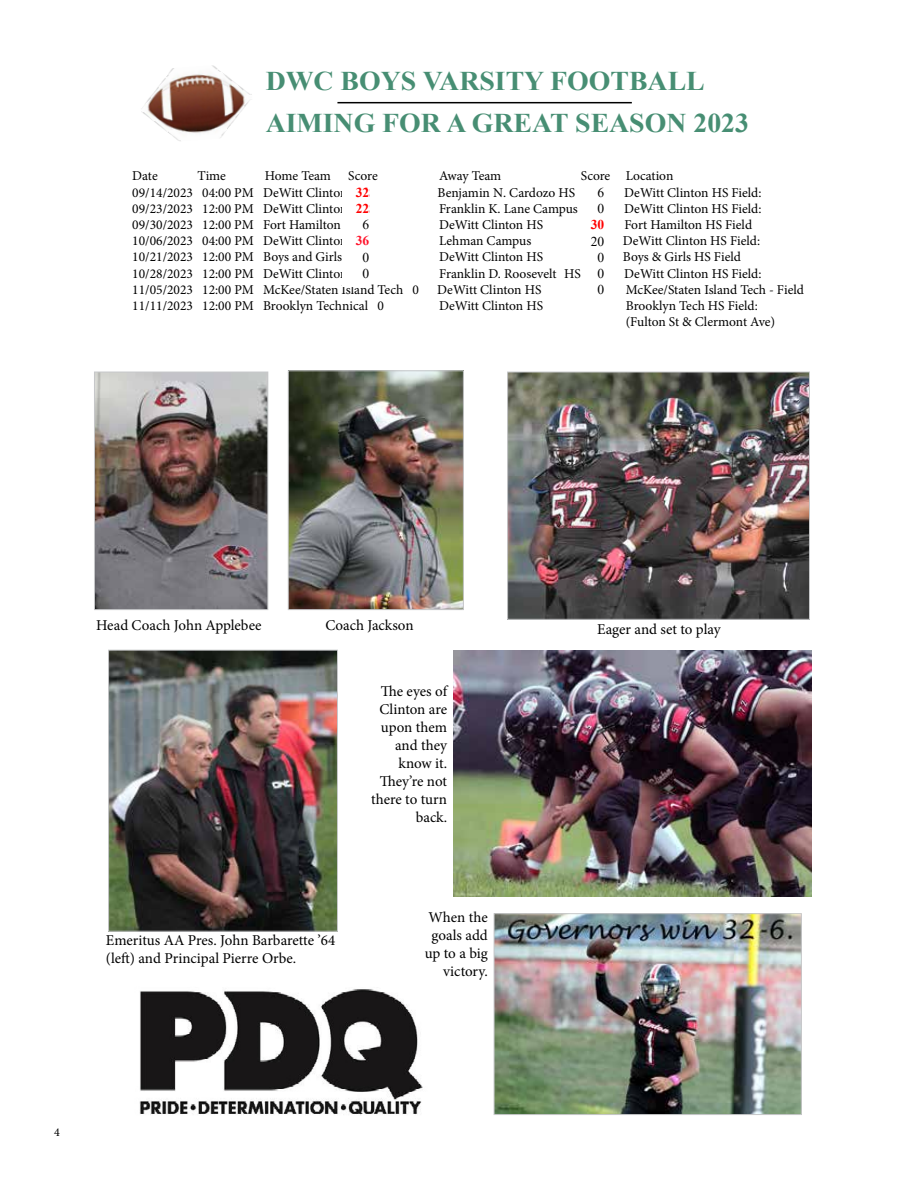
<style>
.page{position:relative;width:918px;height:1188px;background:#fff}
.page>*{position:absolute;margin:0;border:0;box-sizing:border-box;transform-origin:0 0}
.t1{font:700 27px/42.9px "Times New Roman";color:#478e73}
.t2{font:15px/18px "Minion Pro";color:#000;text-align:right}
.t3{font:13.5px/16.2px "Minion Pro";color:#000}
.t4{font:13.5px/16.2px "Times New Roman";color:#000}
.t5{font:700 13.5px/16.2px "Times New Roman";color:#f00}
.t6{font:700 13.5px "Times New Roman";color:#ff132b}
.t7{font:12px "Minion Pro";color:#000}
</style>
<div class="page">
<hr style="left:337px;top:102px;width:295px;height:1px;background:#000">
<img style="left:96px;top:374px;width:170px;height:234px">
<div style="left:94px;top:372px;width:174px;height:238px;border:1px solid #c7c8ca"></div>
<img style="left:290px;top:373px;width:171px;height:235px">
<div style="left:288px;top:371px;width:175px;height:239px;border:1px solid #c7c8ca"></div>
<img style="left:496px;top:916px;width:303px;height:197px">
<div style="left:494px;top:914px;width:307px;height:201px;border:1px solid #c7c8ca"></div>
<img style="left:111px;top:652px;width:225px;height:277px">
<div style="left:109px;top:650px;width:229px;height:281px;border:1px solid #c7c8ca"></div>
<img style="left:510px;top:374px;width:297px;height:243px">
<img style="left:141px;top:65px;width:111px;height:76px">
<img style="left:454px;top:650px;width:357px;height:247px">
<img style="left:139px;top:989px;width:284px;height:127px">
<h1 class="t1" style="left:266px;top:58px;width:485px">DWC BOYS VARSITY FOOTBALL<br>AIMING FOR A GREAT SEASON 2023</h1>
<p class="t3" style="left:132px;top:168px;width:27px">Date</p>
<p class="t3" style="left:198px;top:168px;width:30px">Time</p>
<p class="t3" style="left:265px;top:168px;width:68px">Home Team</p>
<p class="t3" style="left:348px;top:168px;width:31px">Score</p>
<p class="t3" style="left:439px;top:168px;width:64px">Away Team</p>
<p class="t3" style="left:581px;top:168px;width:94px">Score Location</p>
<p class="t3" style="left:132px;top:184px;width:217px">09/14/2023 04:00 PM DeWitt Clinton</p>
<p class="t3" style="left:438px;top:184px;width:139px">Benjamin N. Cardozo HS</p>
<p class="t3" style="left:624px;top:184px;width:139px">DeWitt Clinton HS Field:</p>
<p class="t3" style="left:132px;top:201px;width:217px">09/23/2023 12:00 PM DeWitt Clinton</p>
<p class="t3" style="left:439px;top:201px;width:162px">Franklin K. Lane Campus 0</p>
<p class="t3" style="left:624px;top:201px;width:139px">DeWitt Clinton HS Field:</p>
<p class="t3" style="left:132px;top:217px;width:210px">09/30/2023 12:00 PM Fort Hamilton</p>
<p class="t3" style="left:439px;top:217px;width:106px">DeWitt Clinton HS</p>
<p class="t3" style="left:624px;top:217px;width:129px">Fort Hamilton HS Field</p>
<p class="t3" style="left:132px;top:233px;width:238px">10/06/2023 04:00 PM DeWitt Clinton 0</p>
<p class="t3" style="left:439px;top:233px;width:94px">Lehman Campus</p>
<p class="t3" style="left:595px;top:233px;width:8px">0</p>
<p class="t3" style="left:623px;top:233px;width:139px">DeWitt Clinton HS Field:</p>
<p class="t3" style="left:132px;top:249px;width:211px">10/21/2023 12:00 PM Boys and Girls</p>
<p class="t3" style="left:360px;top:249px;width:8px">0</p>
<p class="t3" style="left:439px;top:249px;width:106px">DeWitt Clinton HS</p>
<p class="t3" style="left:595px;top:249px;width:8px">0</p>
<p class="t3" style="left:623px;top:249px;width:120px">Boys &amp; Girls HS Field</p>
<p class="t3" style="left:132px;top:265px;width:235px">10/28/2023 12:00 PM DeWitt Clinton 0</p>
<p class="t3" style="left:439px;top:265px;width:143px">Franklin D. Roosevelt HS</p>
<p class="t3" style="left:624px;top:265px;width:139px">DeWitt Clinton HS Field:</p>
<p class="t3" style="left:132px;top:282px;width:288px">11/05/2023 12:00 PM McKee/Staten Island Tech 0</p>
<p class="t3" style="left:437px;top:282px;width:106px">DeWitt Clinton HS</p>
<p class="t3" style="left:626px;top:282px;width:180px">McKee/Staten Island Tech - Field</p>
<p class="t3" style="left:132px;top:298px;width:253px">11/11/2023 12:00 PM Brooklyn Technical 0</p>
<p class="t3" style="left:439px;top:298px;width:106px">DeWitt Clinton HS</p>
<p class="t3" style="left:626px;top:298px;width:151px">Brooklyn Tech HS Field: (Fulton St &amp; Clermont Ave)</p>
<p class="t5" style="left:356px;top:184px;width:15px">32<br>22</p>
<p class="t4" style="left:363px;top:216px;width:8px">6</p>
<p class="t6" style="left:356px;top:231px;width:15px">36</p>
<p class="t4" style="left:363px;top:249px;width:8px">0<br>0</p>
<p class="t4" style="left:598px;top:184px;width:8px">6<br>0</p>
<p class="t5" style="left:591px;top:216px;width:15px">30</p>
<p class="t4" style="left:591px;top:233px;width:15px;text-align:center">20<br>0<br>0<br>0</p>
<p class="t2" style="left:96px;top:617px;width:167px">Head Coach John Applebee</p>
<p class="t2" style="left:325px;top:617px;width:90px">Coach Jackson</p>
<p class="t2" style="left:597px;top:620px;width:125px">Eager and set to play</p>
<p class="t2" style="left:106px;top:932px;width:231px;text-align:left">Emeritus AA Pres. John Barbarette ’64 (left) and Principal Pierre Orbe.</p>
<p class="t2" style="left:371px;top:682px;width:77px">The eyes of<br>Clinton are upon them and they know it.<br>They’re not there to turn back.</p>
<p class="t2" style="left:425px;top:908px;width:65px">When the goals add up to a big victory.</p>
<p class="t7" style="left:54px;top:1124px;width:7px">4</p>
</div>
